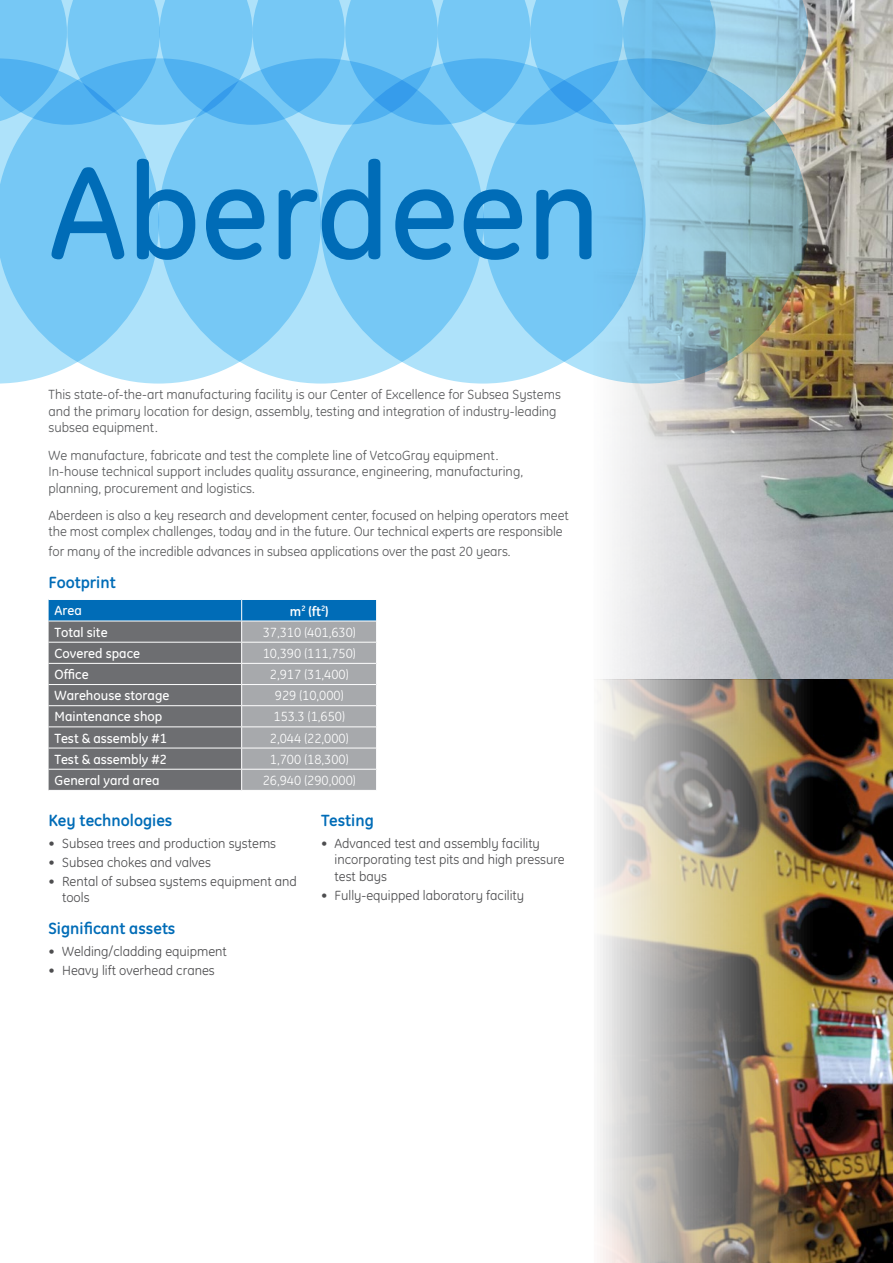
<style>
.page{position:relative;width:893px;height:1263px;background:#fff}
.page>*{position:absolute;margin:0;border:0;box-sizing:border-box;transform-origin:0 0}
.t1{font:500 133.05px "GE Inspira";color:#006cb7}
.t2{font:700 16.5px "GE Inspira";color:#006cb7}
.t3{font:13.5px/16.5px "GE Inspira";color:#58595b}
.t4{font:13.5px/16.5px "GE Inspira";color:#4d4d4f}
.t5{font:500 13.5px "GE Inspira";color:#fff}
.t6{font:13.5px "GE Inspira";color:#fff}
.t7{font:700 13.5px "GE Inspira";color:#fff}
</style>
<div class="page">
<img style="left:607px;top:0;width:286px;height:679px">
<img style="left:597px;top:679px;width:296px;height:584px">
<div style="left:158px;top:58px;width:326px;height:326px;background:#aee2fa;border-radius:50%"></div>
<svg style="left:0;top:125px;width:321px;height:259px;background:#88d0f6"></svg>
<svg style="left:320px;top:58px;width:326px;height:326px;background:#85cef6"></svg>
<svg style="left:483px;top:58px;width:325px;height:326px;background:#86c0d8"></svg>
<svg style="left:0;top:0;width:808px;height:125px;background:#71c1ee"></svg>
<svg style="left:49px;top:599px;width:327px;height:191px;background:#7d8994"></svg>
<h1 class="t1" style="left:49px;top:137px;width:554px">Aberdeen</h1>
<p class="t3" style="left:49px;top:386px;width:514px">This state-of-the-art manufacturing facility is our Center of Excellence for Subsea Systems and the primary location for design, assembly, testing and integration of industry-leading subsea equipment.</p>
<p class="t3" style="left:49px;top:447px;width:476px">We manufacture, fabricate and test the complete line of VetcoGray equipment.<br>In-house technical support includes quality assurance, engineering, manufacturing, planning, procurement and logistics.</p>
<p class="t3" style="left:49px;top:507px;width:522px">Aberdeen is also a key research and development center, focused on helping operators meet the most complex challenges, today and in the future. Our technical experts are responsible</p>
<p class="t3" style="left:49px;top:543px;width:463px">for many of the incredible advances in subsea applications over the past 20 years.</p>
<p class="t2" style="left:49px;top:571px;width:69px">Footprint</p>
<p class="t5" style="left:55px;top:603px;width:29px">Area</p>
<p class="t7" style="left:290px;top:602px;width:40px">m<sup>2</sup> (ft<sup>2</sup>)</p>
<p class="t5" style="left:55px;top:624px;width:55px">Total site</p>
<p class="t6" style="left:263px;top:624px;width:94px">37,310 (401,630)</p>
<p class="t5" style="left:55px;top:646px;width:87px">Covered space</p>
<p class="t6" style="left:263px;top:645px;width:94px">10,390 (111,750)</p>
<p class="t5" style="left:55px;top:667px;width:36px">Office</p>
<p class="t6" style="left:270px;top:667px;width:80px">2,917 (31,400)</p>
<p class="t5" style="left:55px;top:688px;width:116px">Warehouse storage</p>
<p class="t6" style="left:275px;top:688px;width:70px">929 (10,000)</p>
<p class="t5" style="left:55px;top:709px;width:109px">Maintenance shop</p>
<p class="t6" style="left:273px;top:709px;width:73px">153.3 (1,650)</p>
<p class="t5" style="left:55px;top:730px;width:114px">Test &amp; assembly #1</p>
<p class="t6" style="left:270px;top:730px;width:80px">2,044 (22,000)</p>
<p class="t5" style="left:55px;top:751px;width:114px">Test &amp; assembly #2</p>
<p class="t6" style="left:270px;top:751px;width:80px">1,700 (18,300)</p>
<p class="t5" style="left:55px;top:773px;width:106px">General yard area</p>
<p class="t6" style="left:263px;top:772px;width:94px">26,940 (290,000)</p>
<p class="t2" style="left:49px;top:809px;width:125px">Key technologies</p>
<p class="t4" style="left:49px;top:834px;width:229px">• Subsea trees and production systems</p>
<p class="t4" style="left:49px;top:854px;width:164px">• Subsea chokes and valves</p>
<p class="t4" style="left:62px;top:873px;width:236px;text-indent:-14px">• Rental of subsea systems equipment and tools</p>
<p class="t2" style="left:49px;top:918px;width:128px">Significant assets</p>
<p class="t4" style="left:49px;top:943px;width:180px">• Welding/cladding equipment</p>
<p class="t4" style="left:49px;top:962px;width:168px">• Heavy lift overhead cranes</p>
<p class="t2" style="left:321px;top:809px;width:54px">Testing</p>
<p class="t4" style="left:335px;top:834px;width:232px;text-indent:-14px">• Advanced test and assembly facility incorporating test pits and high pressure test bays</p>
<p class="t4" style="left:321px;top:887px;width:205px">• Fully-equipped laboratory facility</p>
</div>
